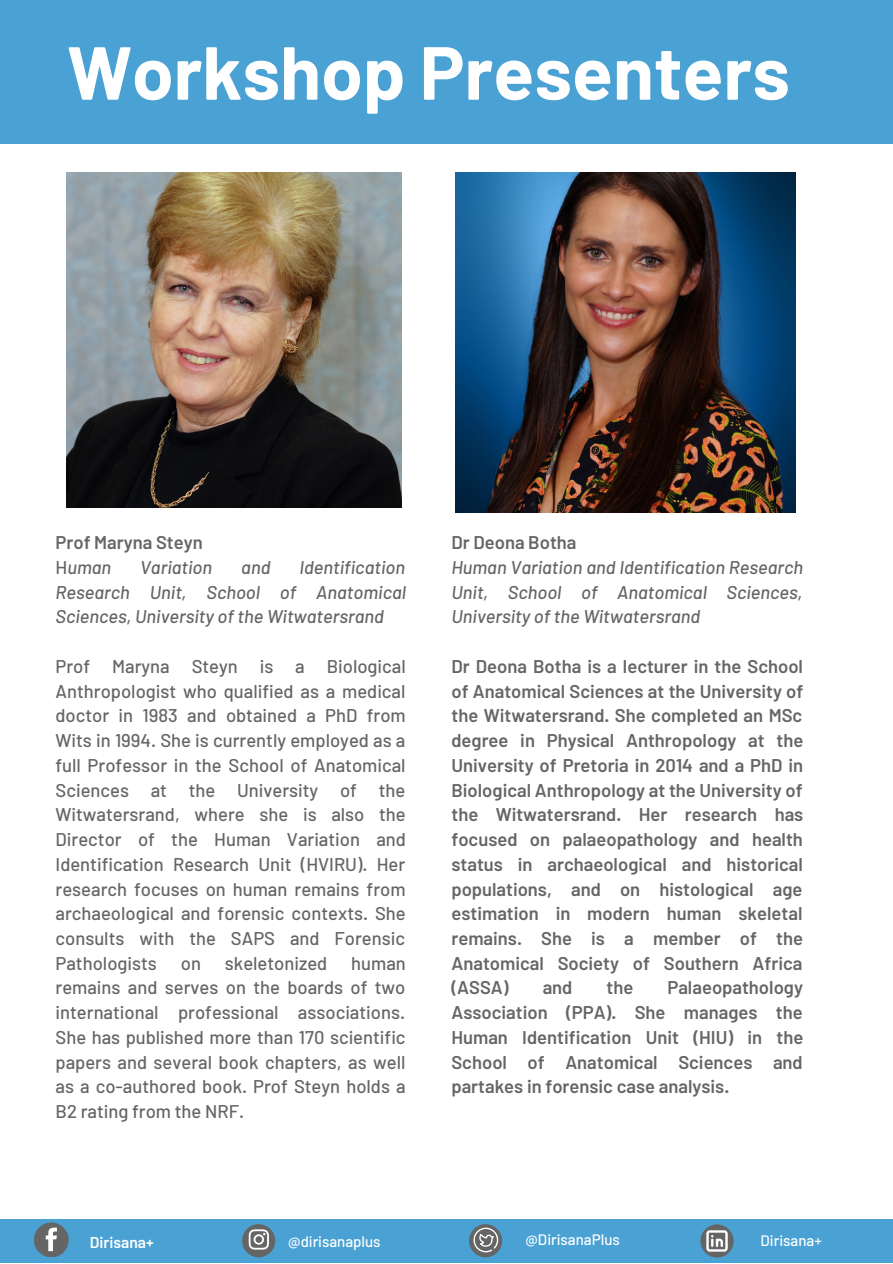
<style>
.page{position:relative;width:893px;height:1264px;background:#fff}
.page>*{position:absolute;margin:0;border:0;box-sizing:border-box;transform-origin:0 0}
.t1{font:700 75px "Barlow";color:#fff}
.t2{font:500 18.45px/24.8px "Barlow";color:#656565;text-align:justify}
.t3{font:600 18.45px/24.8px "Barlow";color:#656565;text-align:justify}
.t4{font:italic 500 18.45px/24.8px "Barlow";color:#656565;text-align:justify}
.t5{font:600 15.6px "Barlow";color:#fff}
.t6{font:500 15.15px "Barlow";color:#fff}
.s1{font-weight:500}
.s2{font-weight:500;font-style:italic}
</style>
<div class="page">
<div style="left:0;top:0;width:892px;height:144px;background:#4aa1d4"></div>
<img style="left:67px;top:172px;width:335px;height:335px">
<img style="left:455px;top:172px;width:340px;height:340px">
<div style="left:0;top:1218px;width:892px;height:44px;background:#4aa1d4"></div>
<div style="left:242px;top:1224px;width:33px;height:33px;background:#656565;border-radius:50%"></div>
<svg style="left:249px;top:1229px;width:20px;height:20px"></svg>
<div style="left:34px;top:1222px;width:35px;height:35px;background:#656565;border-radius:50%"></div>
<svg style="left:46px;top:1227px;width:11px;height:24px"></svg>
<div style="left:469px;top:1224px;width:33px;height:33px;background:#656565;border-radius:50%"></div>
<svg style="left:473px;top:1227px;width:25px;height:25px"></svg>
<svg style="left:700px;top:1224px;width:33px;height:33px"></svg>
<svg style="left:706px;top:1230px;width:21px;height:21px"></svg>
<h1 class="t1" style="left:67px;top:25px;width:724px">Workshop Presenters</h1>
<p class="t3" style="left:56px;top:529px;width:149px">Prof Maryna Steyn<br><span class="s1">H</span><span class="s2">uman</span></p>
<p class="t4" style="left:56px;top:554px;width:352px;text-indent:244px">Identification Research Unit, School of Anatomical Sciences, University of the Witwatersrand</p>
<p class="t2" style="left:56px;top:653px;width:352px">Prof Maryna Steyn is a Biological Anthropologist who qualified as a medical doctor in 1983 and obtained a PhD from Wits in 1994. She is currently employed as a full Professor in the School of Anatomical Sciences at the University of the Witwatersrand, where she is also the Director of the Human Variation and Identification Research Unit (HVIRU). Her research focuses on human remains from archaeological and forensic contexts. She consults with the SAPS and Forensic Pathologists</p>
<p class="t4" style="left:140px;top:554px;width:73px">Variation</p>
<p class="t4" style="left:241px;top:554px;width:31px">and</p>
<p class="t2" style="left:181px;top:949px;width:22px">on</p>
<p class="t2" style="left:225px;top:949px;width:104px">skeletonized</p>
<p class="t2" style="left:56px;top:949px;width:352px;text-indent:296px">human remains and serves on the boards of two international professional associations.<br>She has published more than 170 scientific papers and several book chapters, as well as a co-authored book. Prof Steyn holds a B2 rating from the NRF.</p>
<p class="t3" style="left:451px;top:529px;width:126px">Dr Deona Botha</p>
<p class="t4" style="left:451px;top:554px;width:353px">Human Variation and Identification Research Unit, School of Anatomical Sciences, University of the Witwatersrand</p>
<p class="t3" style="left:451px;top:653px;width:353px">Dr Deona Botha is a lecturer in the School of Anatomical Sciences at the University of the Witwatersrand. She completed an MSc degree in Physical Anthropology at the University of Pretoria in 2014 and a PhD in Biological Anthropology at the University of the Witwatersrand. Her research has focused on palaeopathology and health status in archaeological and historical populations, and on histological age estimation in modern human skeletal remains. She is a member of the Anatomical Society of Southern Africa (ASSA)</p>
<p class="t3" style="left:451px;top:974px;width:353px;text-indent:216px">Palaeopathology Association (PPA). She manages the Human Identification Unit (HIU) in the School of Anatomical Sciences and partakes in forensic case analysis.</p>
<p class="t3" style="left:542px;top:974px;width:31px">and</p>
<p class="t3" style="left:606px;top:974px;width:28px">the</p>
<p class="t5" style="left:90px;top:1231px;width:65px">Dirisana+</p>
<p class="t6" style="left:288px;top:1231px;width:94px">@dirisanaplus</p>
<p class="t6" style="left:525px;top:1229px;width:96px">@DirisanaPlus</p>
<p class="t6" style="left:760px;top:1230px;width:63px">Dirisana+</p>
</div>
